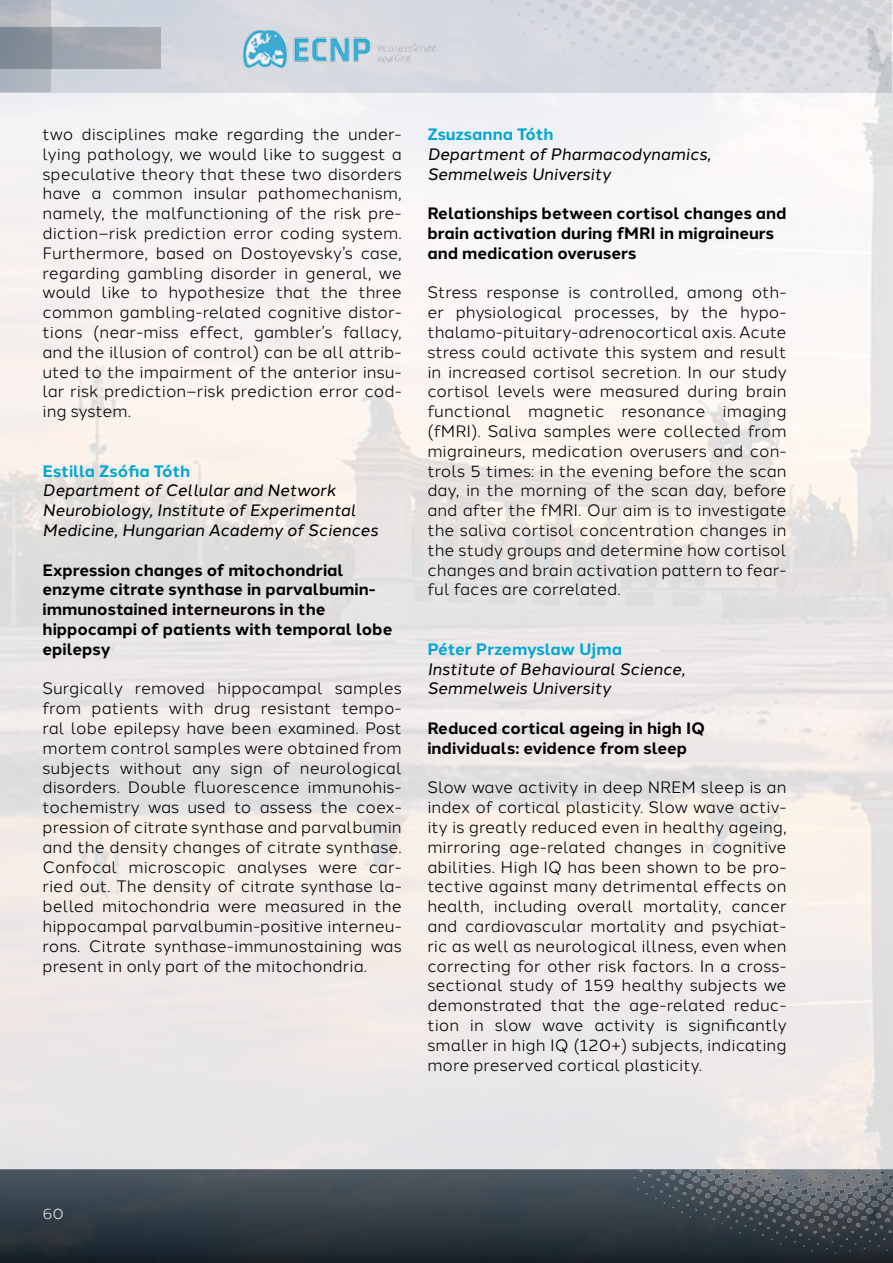
<style>
.page{position:relative;width:893px;height:1263px;background:#fff}
.page>*{position:absolute;margin:0;border:0;box-sizing:border-box;transform-origin:0 0}
.t1{font:16.5px/19.8px "Halcom";color:#000;text-align:justify}
.t2{font:700 16.5px/19.8px "Halcom";color:#000}
.t3{font:italic 16.5px/19.8px "Halcom";color:#000}
.t4{font:700 16.5px "Halcom";color:#00a7d4}
.t5{font:15px "Halcom";color:#fff}
</style>
<div class="page">
<img style="left:0;top:0;width:893px;height:1263px">
<p class="t1" style="left:43px;top:123px;width:361px">two disciplines make regarding the under&shy;lying pathology, we would like to suggest a speculative theory that these two disorders have a common insular pathomechanism, namely, the malfunctioning of the risk pre&shy;diction–risk prediction error coding system.<br>Furthermore, based on Dostoyevsky’s case, regarding gambling disorder in general, we would like to hypothesize that the three common gambling-related cognitive distor&shy;tions (near-miss effect, gambler’s fallacy, and the illusion of control) can be all attrib&shy;uted to the impairment of the anterior insu&shy;lar risk prediction–risk prediction error cod&shy;ing system.</p>
<p class="t4" style="left:43px;top:457px;width:149px">Estilla Zsófia Tóth</p>
<p class="t3" style="left:43px;top:479px;width:337px">Department of Cellular and Network<br>Neurobiology, Institute of Experimental<br>Medicine, Hungarian Academy of Sciences</p>
<p class="t2" style="left:43px;top:559px;width:351px">Expression changes of mitochondrial enzyme citrate synthase in parvalbumin&shy;immunostained interneurons in the hippocampi of patients with temporal lobe epilepsy</p>
<p class="t1" style="left:43px;top:677px;width:361px">Surgically removed hippocampal samples from patients with drug resistant tempo&shy;ral lobe epilepsy have been examined. Post mortem control samples were obtained from subjects without any sign of neurological disorders. Double fluorescence immunohis&shy;tochemistry was used to assess the coex&shy;pression of citrate synthase and parvalbumin and the density changes of citrate synthase.<br>Confocal microscopic analyses were car&shy;ried out. The density of citrate synthase la&shy;belled mitochondria were measured in the hippocampal parvalbumin-positive interneu&shy;rons. Citrate synthase-immunostaining was present in only part of the mitochondria.</p>
<p class="t4" style="left:427px;top:121px;width:128px">Zsuzsanna Tóth</p>
<p class="t3" style="left:427px;top:142px;width:285px">Department of Pharmacodynamics,<br>Semmelweis University</p>
<p class="t2" style="left:427px;top:202px;width:361px">Relationships between cortisol changes and brain activation during fMRI in migraineurs and medication overusers</p>
<p class="t1" style="left:427px;top:281px;width:361px">Stress response is controlled, among oth&shy;er physiological processes, by the hypo&shy;thalamo-pituitary-adrenocortical axis. Acute stress could activate this system and result in increased cortisol secretion. In our study cortisol levels were measured during brain functional magnetic resonance imaging (fMRI). Saliva samples were collected from migraineurs, medication overusers and con&shy;trols 5 times: in the evening before the scan day, in the morning of the scan day, before and after the fMRI. Our aim is to investigate the saliva cortisol concentration changes in the study groups and determine how cortisol changes and brain activation pattern to fear&shy;ful faces are correlated.</p>
<p class="t4" style="left:427px;top:636px;width:196px">Péter Przemyslaw Ujma</p>
<p class="t3" style="left:427px;top:657px;width:259px">Institute of Behavioural Science,<br>Semmelweis University</p>
<p class="t2" style="left:427px;top:717px;width:279px">Reduced cortical ageing in high IQ individuals: evidence from sleep</p>
<p class="t1" style="left:427px;top:776px;width:361px">Slow wave activity in deep NREM sleep is an index of cortical plasticity. Slow wave activ&shy;ity is greatly reduced even in healthy ageing, mirroring age-related changes in cognitive abilities. High IQ has been shown to be pro&shy;tective against many detrimental effects on health, including overall mortality, cancer and cardiovascular mortality and psychiat&shy;ric as well as neurological illness, even when correcting for other risk factors. In a cross&shy;sectional study of 159 healthy subjects we demonstrated that the age-related reduc&shy;tion in slow wave activity is significantly smaller in high IQ (120+) subjects, indicating more preserved cortical plasticity.</p>
<p class="t5" style="left:43px;top:1202px;width:23px">60</p>
</div>
